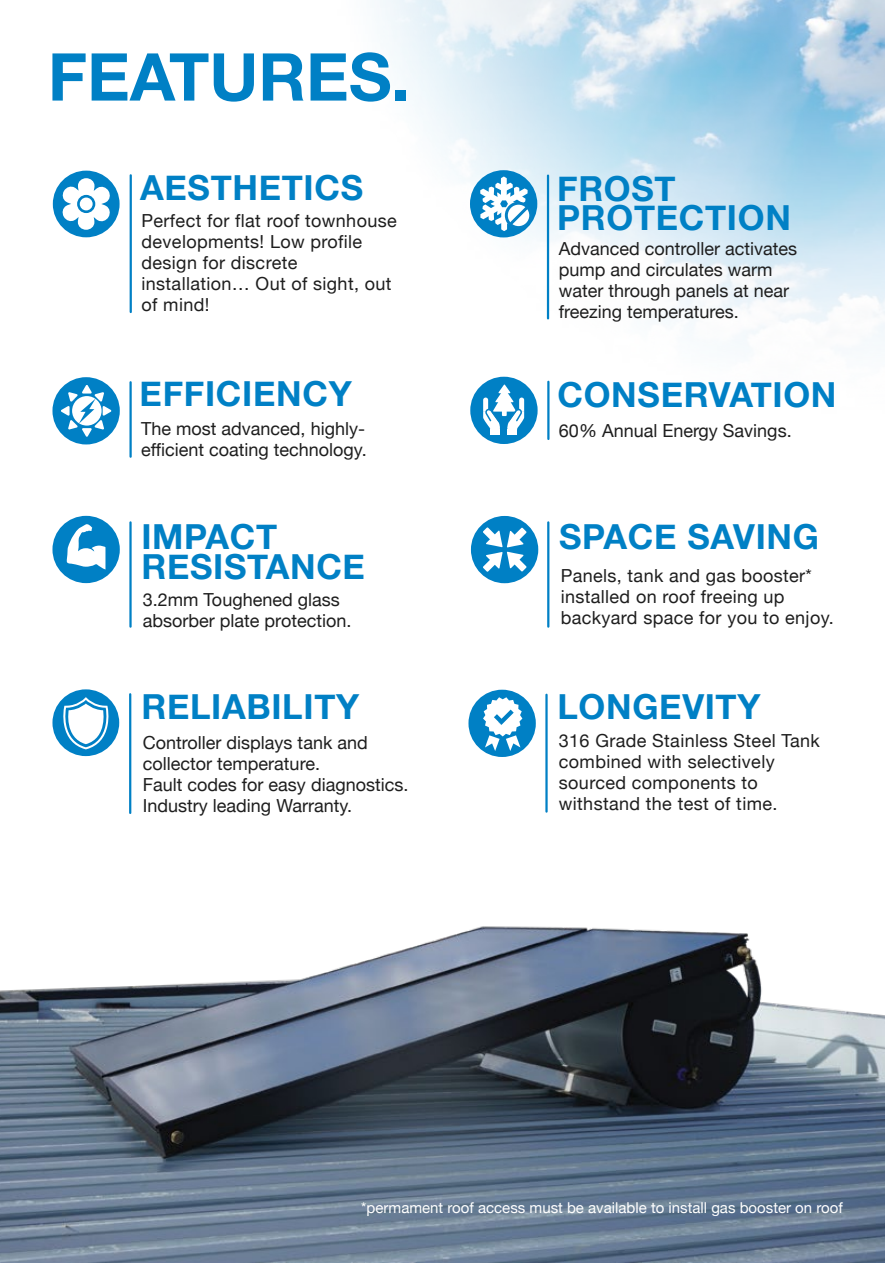
<style>
.page{position:relative;width:885px;height:1263px;background:#fff}
.page>*{position:absolute;margin:0;border:0;box-sizing:border-box;transform-origin:0 0}
.t1{font:700 66px "Helvetica Neue";color:#0080c5}
.t2{font:700 34.5px/29.4px "Helvetica Neue";letter-spacing:.02em;color:#0080c5}
.t3{font:18px/21px "Helvetica Neue";color:#1e1e1e}
.t4{font:18px/21px "Helvetica Neue";letter-spacing:.02em;color:#1e1e1e}
.t5{font:15px "Helvetica Neue";color:#fff}
</style>
<div class="page">
<img style="left:52px;top:0;width:832px;height:445px">
<img style="left:0;top:735px;width:884px;height:528px">
<hr style="left:129px;top:522px;width:3px;height:105px;background:#0080c5">
<div style="left:52px;top:516px;width:68px;height:67px;background:#0080c5;border-radius:50%"></div>
<svg style="left:67px;top:524px;width:38px;height:45px"></svg>
<hr style="left:547px;top:522px;width:2px;height:105px;background:#0080c5">
<hr style="left:129px;top:382px;width:3px;height:75px;background:#0080c5">
<div style="left:52px;top:377px;width:68px;height:67px;background:#0080c5;border-radius:50%"></div>
<svg style="left:61px;top:385px;width:50px;height:52px"></svg>
<hr style="left:547px;top:382px;width:2px;height:57px;background:#0080c5">
<div style="left:470px;top:377px;width:67px;height:67px;background:#0080c5;border-radius:50%"></div>
<div style="left:507px;top:430px;width:10px;height:5px;background:#fff"></div>
<div style="left:490px;top:430px;width:10px;height:5px;background:#fff"></div>
<svg style="left:483px;top:384px;width:41px;height:46px"></svg>
<hr style="left:547px;top:176px;width:2px;height:142px;background:#0080c5">
<div style="left:470px;top:170px;width:67px;height:67px;background:#0080c5;border-radius:50%"></div>
<div style="left:505px;top:202px;width:27px;height:27px;border:3px solid #0680c4;border-radius:50%"></div>
<svg style="left:480px;top:177px;width:51px;height:54px"></svg>
<hr style="left:130px;top:175px;width:2px;height:137px;background:#0080c5">
<div style="left:53px;top:171px;width:67px;height:66px;background:#0080c5;border-radius:50%"></div>
<svg style="left:62px;top:178px;width:49px;height:52px"></svg>
<div style="left:80px;top:198px;width:13px;height:12px;background:#fff;border-radius:50%"></div>
<div style="left:471px;top:516px;width:67px;height:67px;background:#0080c5;border-radius:50%"></div>
<svg style="left:483px;top:527px;width:43px;height:45px"></svg>
<hr style="left:129px;top:694px;width:2px;height:119px;background:#0080c5">
<div style="left:52px;top:689px;width:67px;height:67px;background:#0080c5;border-radius:50%"></div>
<svg style="left:62px;top:697px;width:47px;height:52px"></svg>
<hr style="left:545px;top:695px;width:2px;height:117px;background:#0080c5">
<div style="left:468px;top:690px;width:67px;height:67px;background:#0080c5;border-radius:50%"></div>
<svg style="left:483px;top:697px;width:39px;height:54px"></svg>
<h1 class="t1" style="left:48px;top:36px;width:363px">FEATURES.</h1>
<h2 class="t2" style="left:140px;top:172px;width:224px">AESTHETICS</h2>
<h2 class="t2" style="left:557px;top:173px;width:120px">FROST</h2>
<p class="t4" style="left:141px;top:210px;width:257px">Perfect for flat roof townhouse</p>
<h2 class="t2" style="left:557px;top:202px;width:235px">PROTECTION</h2>
<p class="t4" style="left:141px;top:231px;width:251px">developments! Low profile design for discrete installation… Out of sight, out of mind!</p>
<p class="t3" style="left:558px;top:238px;width:240px">Advanced controller activates pump and circulates warm water through panels at near freezing temperatures.</p>
<h2 class="t2" style="left:140px;top:378px;width:213px">EFFICIENCY</h2>
<h2 class="t2" style="left:557px;top:379px;width:280px">CONSERVATION</h2>
<p class="t3" style="left:141px;top:417px;width:227px">The most advanced, highly&shy;efficient coating technology.</p>
<p class="t3" style="left:559px;top:420px;width:234px">60% Annual Energy Savings.</p>
<h2 class="t2" style="left:141px;top:522px;width:225px">IMPACT<br>RESISTANCE</h2>
<p class="t3" style="left:143px;top:589px;width:210px">3.2mm Toughened glass absorber plate protection.</p>
<h2 class="t2" style="left:559px;top:521px;width:261px">SPACE SAVING</h2>
<p class="t4" style="left:560px;top:565px;width:274px">Panels, tank and gas booster* installed on roof freeing up backyard space for you to enjoy.</p>
<h2 class="t2" style="left:141px;top:691px;width:219px">RELIABILITY</h2>
<h2 class="t2" style="left:557px;top:691px;width:204px">LONGEVITY</h2>
<p class="t3" style="left:143px;top:732px;width:267px">Controller displays tank and collector temperature.<br>Fault codes for easy diagnostics.<br>Industry leading Warranty.</p>
<p class="t4" style="left:559px;top:730px;width:262px">316 Grade Stainless Steel Tank combined with selectively sourced components to withstand the test of time.</p>
<p class="t5" style="left:361px;top:1198px;width:483px">*permament roof access must be available to install gas booster on roof</p>
</div>
